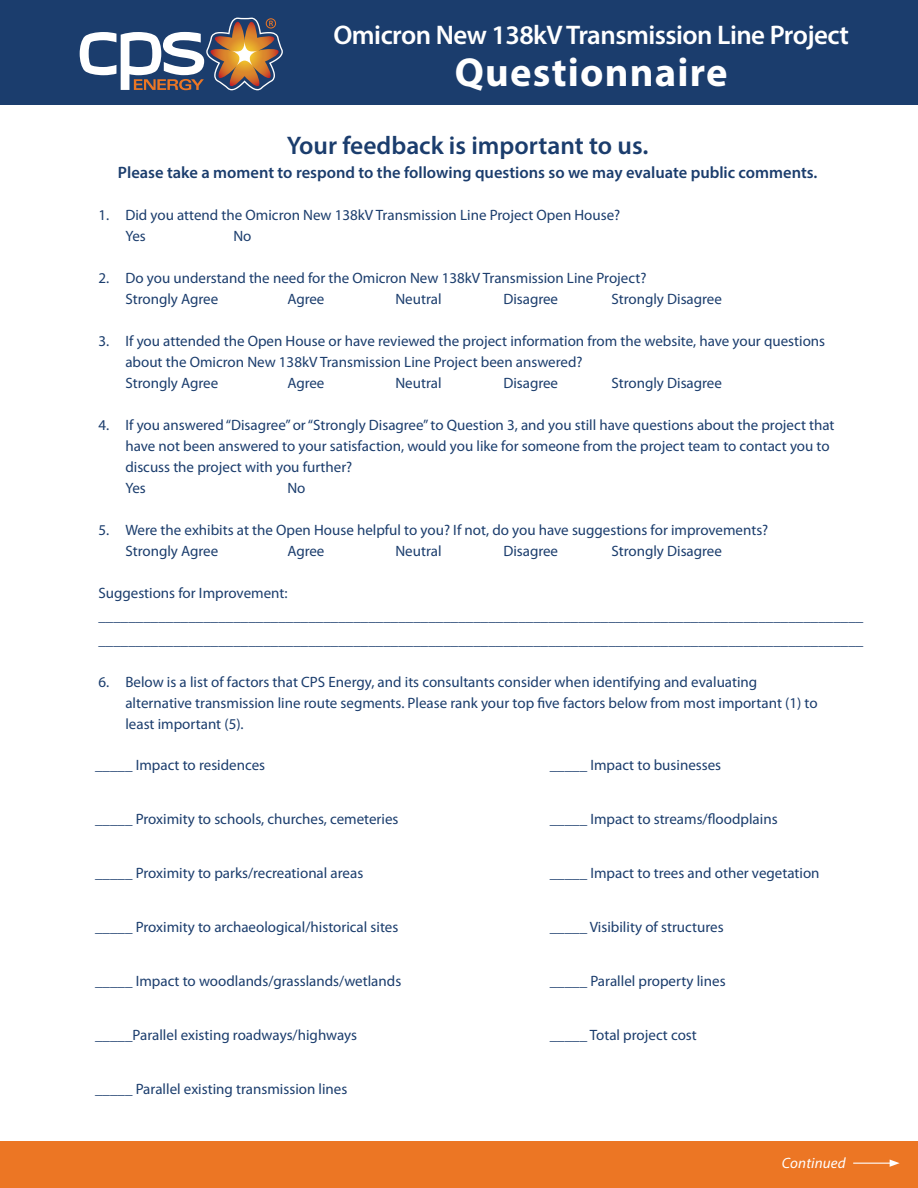
<style>
.page{position:relative;width:918px;height:1188px;background:#fff}
.page>*{position:absolute;margin:0;border:0;box-sizing:border-box;transform-origin:0 0}
.t1{font:700 40.65px "Myriad Pro";letter-spacing:.03em;color:#fff}
.t2{font:600 27px "Myriad Pro";letter-spacing:-.02em;color:#fff}
.t3{font:600 25.5px "Myriad Pro";color:#1b3d6d}
.t4{font:600 16.5px "Myriad Pro";color:#1b3d6d}
.t5{font:15px/21px "Myriad Pro";color:#1b3d6d}
.t6{font:italic 15px "Myriad Pro";letter-spacing:.01em;color:#fff}
</style>
<div class="page">
<div style="left:0;top:0;width:918px;height:105px;background:#1b3d6d"></div>
<svg style="left:80px;top:18px;width:203px;height:72px"></svg>
<div style="left:0;top:1142px;width:918px;height:46px;background:#ec7624"></div>
<hr style="left:853px;top:1163px;width:39px;height:1px;background:#fff">
<svg style="left:890px;top:1160px;width:10px;height:7px"></svg>
<p class="t2" style="left:333px;top:17px;width:517px">Omicron New 138kV Transmission Line Project</p>
<p class="t1" style="left:455px;top:46px;width:275px">Questionnaire</p>
<h2 class="t3" style="left:287px;top:129px;width:363px">Your feedback is important to us.</h2>
<h4 class="t4" style="left:118px;top:162px;width:701px">Please take a moment to respond to the following questions so we may evaluate public comments.</h4>
<p class="t5" style="left:125px;top:204px;width:496px;text-indent:-27px">1. Did you attend the Omicron New 138kV Transmission Line Project Open House?<br>Yes</p>
<p class="t5" style="left:233px;top:225px;width:20px">No</p>
<p class="t5" style="left:125px;top:267px;width:523px;text-indent:-27px">2. Do you understand the need for the Omicron New 138kV Transmission Line Project?<br>Strongly Agree</p>
<p class="t5" style="left:287px;top:288px;width:39px">Agree</p>
<p class="t5" style="left:395px;top:288px;width:48px">Neutral</p>
<p class="t5" style="left:503px;top:288px;width:56px">Disagree</p>
<p class="t5" style="left:611px;top:288px;width:112px">Strongly Disagree</p>
<p class="t5" style="left:125px;top:330px;width:701px;text-indent:-27px">3. If you attended the Open House or have reviewed the project information from the website, have your questions about the Omicron New 138kV Transmission Line Project been answered?<br>Strongly Agree</p>
<p class="t5" style="left:287px;top:372px;width:39px">Agree</p>
<p class="t5" style="left:395px;top:372px;width:48px">Neutral</p>
<p class="t5" style="left:503px;top:372px;width:56px">Disagree</p>
<p class="t5" style="left:611px;top:372px;width:112px">Strongly Disagree</p>
<p class="t5" style="left:125px;top:414px;width:711px;text-indent:-27px">4. If you answered “Disagree” or “Strongly Disagree” to Question 3, and you still have questions about the project that have not been answered to your satisfaction, would you like for someone from the project team to contact you to discuss the project with you further?<br>Yes</p>
<p class="t5" style="left:287px;top:477px;width:20px">No</p>
<p class="t5" style="left:125px;top:519px;width:644px;text-indent:-27px">5. Were the exhibits at the Open House helpful to you? If not, do you have suggestions for improvements?<br>Strongly Agree</p>
<p class="t5" style="left:287px;top:540px;width:39px">Agree</p>
<p class="t5" style="left:395px;top:540px;width:48px">Neutral</p>
<p class="t5" style="left:503px;top:540px;width:56px">Disagree</p>
<p class="t5" style="left:611px;top:540px;width:112px">Strongly Disagree</p>
<p class="t5" style="left:98px;top:582px;width:191px">Suggestions for Improvement:</p>
<p class="t5" style="left:98px;top:603px;width:767px;line-height:24px">______________________________________________________________________________________________________ ______________________________________________________________________________________________________</p>
<p class="t5" style="left:125px;top:671px;width:694px;text-indent:-27px">6. Below is a list of factors that CPS Energy, and its consultants consider when identifying and evaluating alternative transmission line route segments. Please rank your top fve factors below from most important (1) to least important (5).</p>
<p class="t5" style="left:95px;top:754px;width:172px">_____ Impact to residences</p>
<p class="t5" style="left:550px;top:754px;width:173px">_____ Impact to businesses</p>
<p class="t5" style="left:95px;top:808px;width:305px">_____ Proximity to schools, churches, cemeteries</p>
<p class="t5" style="left:550px;top:808px;width:229px">_____ Impact to streams/foodplains</p>
<p class="t5" style="left:95px;top:862px;width:270px">_____ Proximity to parks/recreational areas</p>
<p class="t5" style="left:550px;top:862px;width:271px">_____ Impact to trees and other vegetation</p>
<p class="t5" style="left:95px;top:916px;width:305px">_____ Proximity to archaeological/historical sites</p>
<p class="t5" style="left:550px;top:916px;width:175px">_____ Visibility of structures</p>
<p class="t5" style="left:95px;top:970px;width:308px">_____ Impact to woodlands/grasslands/wetlands</p>
<p class="t5" style="left:550px;top:970px;width:177px">_____ Parallel property lines</p>
<p class="t5" style="left:95px;top:1024px;width:264px">_____Parallel existing roadways/highways</p>
<p class="t5" style="left:550px;top:1024px;width:149px">_____ Total project cost</p>
<p class="t5" style="left:95px;top:1078px;width:254px">_____ Parallel existing transmission lines</p>
<p class="t6" style="left:782px;top:1154px;width:65px">Continued</p>
</div>
